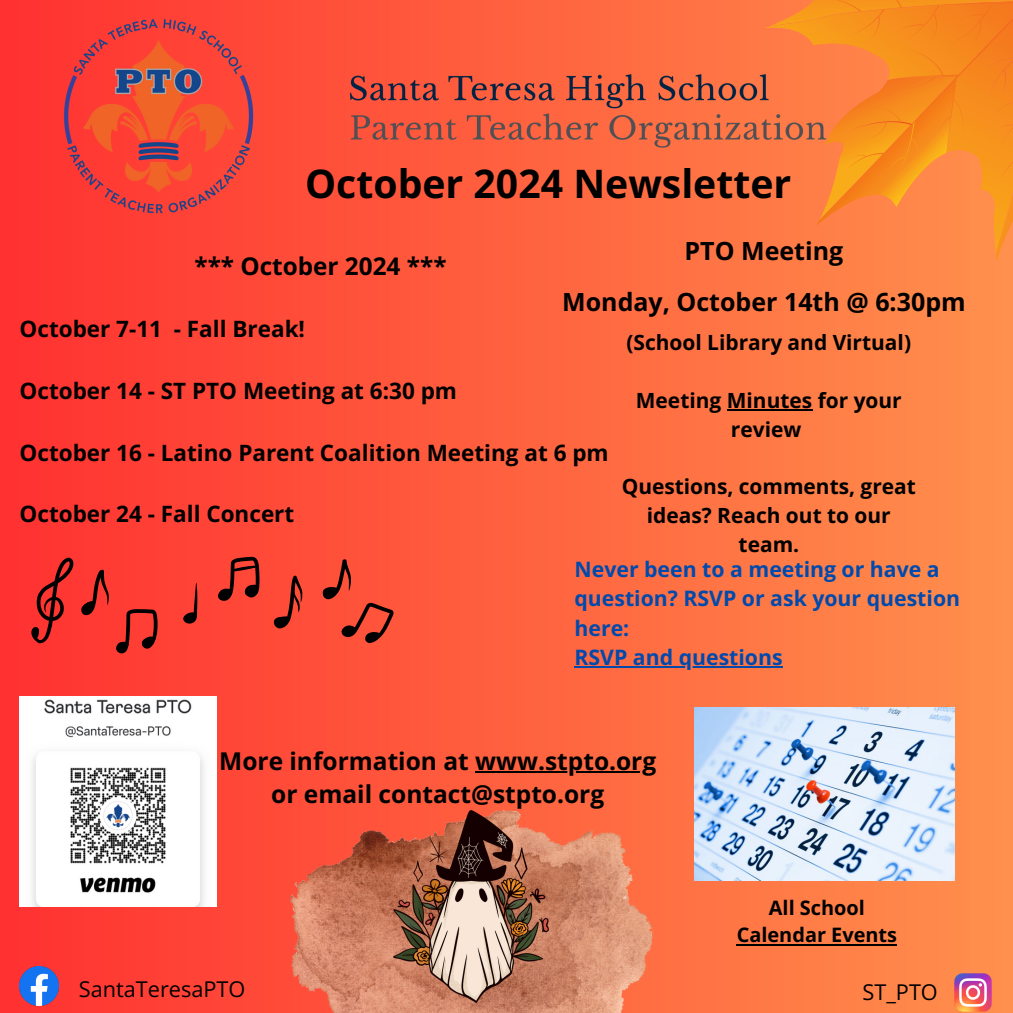
<style>
.page{position:relative;width:1013px;height:1013px;background:#fff}
.page>*{position:absolute;margin:0;border:0;box-sizing:border-box;transform-origin:0 0}
.t1{font:700 39.12px "Open Sans";color:#000}
.t2{font:700 25px "Open Sans";color:#000}
.t3{font:700 24.5px "Open Sans";color:#000}
.t4{font:700 24.25px "Open Sans";color:#000}
.t5{font:700 22.5px "Open Sans";color:#000}
.t6{font:21.75px "Open Sans";color:#000}
.t7{font:700 21.25px/29px "Open Sans";color:#004aad}
.t8{font:700 20.88px/28.8px "Open Sans";color:#000;text-align:center}
.t9{font:700 19.88px/27.2px "Open Sans";color:#000;text-align:center}
</style>
<div class="page">
<div style="left:0;top:0;width:1012px;height:1012px;background:linear-gradient(to right,#ff3131,#ff904d)"></div>
<img style="left:290px;top:810px;width:362px;height:202px">
<img style="left:394px;top:810px;width:154px;height:192px">
<img style="left:45px;top:9px;width:75px;height:214px">
<img style="left:120px;top:3px;width:644px;height:225px">
<img style="left:694px;top:707px;width:260px;height:173px">
<img style="left:20px;top:696px;width:196px;height:210px">
<img style="left:20px;top:966px;width:39px;height:39px">
<img style="left:954px;top:973px;width:37px;height:38px">
<svg style="left:764px;top:0;width:248px;height:262px;background:#f88733"></svg>
<svg style="left:31px;top:557px;width:43px;height:86px;background:#c52926"></svg>
<svg style="left:81px;top:569px;width:28px;height:46px"></svg>
<svg style="left:116px;top:609px;width:42px;height:44px;background:#b52b25"></svg>
<svg style="left:183px;top:582px;width:14px;height:41px"></svg>
<svg style="left:218px;top:557px;width:42px;height:44px;background:#a92f24"></svg>
<svg style="left:273px;top:575px;width:29px;height:53px;background:#bf382a"></svg>
<svg style="left:322px;top:559px;width:71px;height:84px;background:#da4632"></svg>
<hr style="left:727px;top:409px;width:85px;height:2px;background:#000">
<hr style="left:574px;top:666px;width:208px;height:2px;background:#004aad">
<hr style="left:736px;top:943px;width:161px;height:2px;background:#000">
<hr style="left:475px;top:771px;width:181px;height:1px;background:#000">
<p class="t1" style="left:305px;top:156px;width:488px">October 2024 Newsletter</p>
<h4 class="t2" style="left:684px;top:233px;width:160px">PTO Meeting</h4>
<h4 class="t2" style="left:562px;top:284px;width:405px">Monday, October 14th @ 6:30pm</h4>
<h4 class="t8" style="left:626px;top:328px;width:286px">(School Library and Virtual)</h4>
<p class="t8" style="left:636px;top:385px;width:267px">Meeting Minutes for your review</p>
<h2 class="t4" style="left:194px;top:249px;width:254px">*** October 2024 ***</h2>
<h2 class="t5" style="left:20px;top:313px;width:287px">October 7-11 - Fall Break!</h2>
<h2 class="t5" style="left:20px;top:374px;width:439px">October 14 - ST PTO Meeting at 6:30 pm</h2>
<h4 class="t5" style="left:20px;top:436px;width:590px">October 16 - Latino Parent Coalition Meeting at 6 pm</h4>
<h4 class="t5" style="left:20px;top:498px;width:276px">October 24 - Fall Concert</h4>
<h2 class="t8" style="left:621px;top:471px;width:296px">Questions, comments, great ideas? Reach out to our team.</h2>
<p class="t7" style="left:574px;top:554px;width:387px">Never been to a meeting or have a question? RSVP or ask your question here:</p>
<p class="t7" style="left:574px;top:642px;width:210px">RSVP and questions</p>
<h5 class="t3" style="left:219px;top:743px;width:438px">More information at www.stpto.org</h5>
<p class="t3" style="left:271px;top:776px;width:334px">or email contact@stpto.org</p>
<p class="t9" style="left:736px;top:893px;width:162px">All School<br>Calendar Events</p>
<p class="t6" style="left:79px;top:974px;width:168px">SantaTeresaPTO</p>
<h3 class="t6" style="left:862px;top:977px;width:77px">ST_PTO</h3>
</div>
